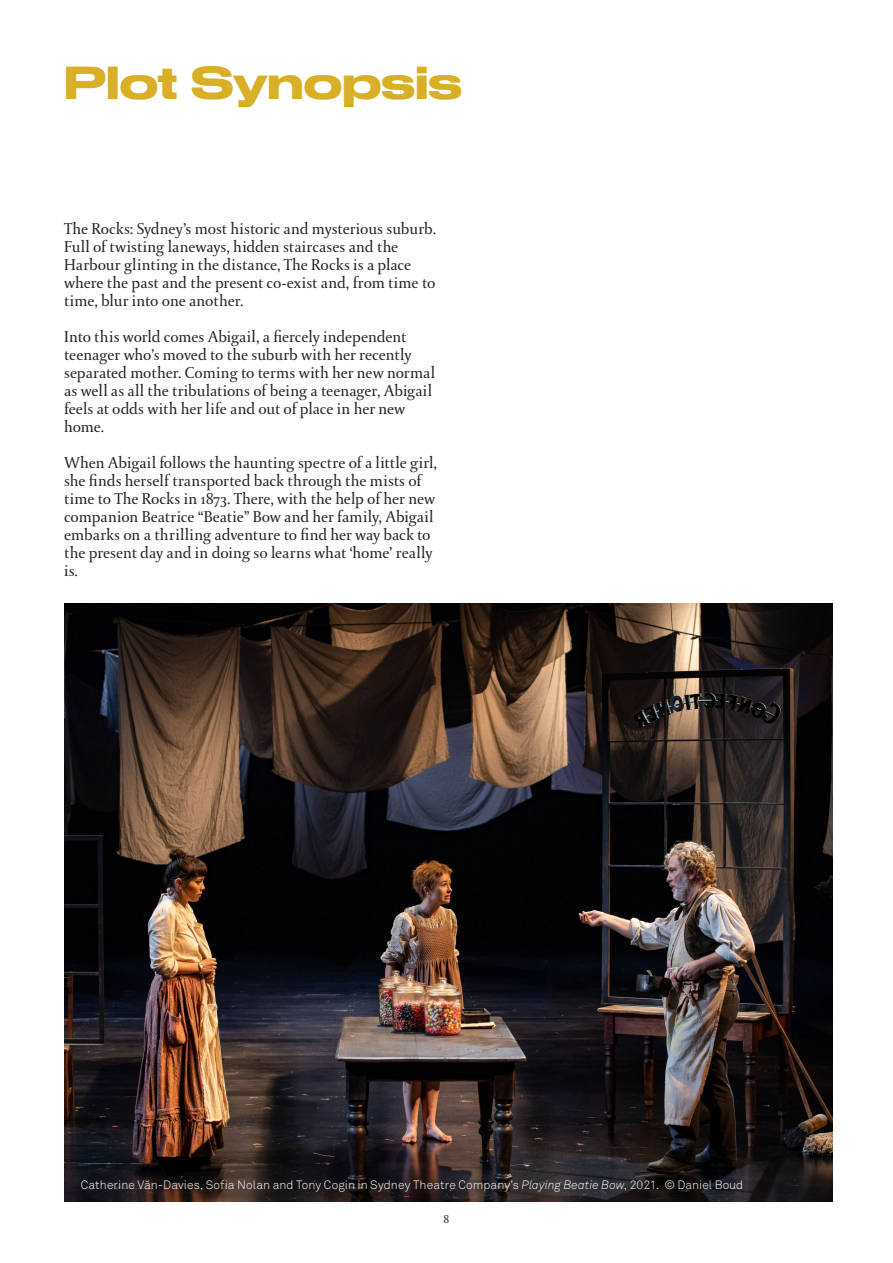
<style>
.page{position:relative;width:893px;height:1263px;background:#fff}
.page>*{position:absolute;margin:0;border:0;box-sizing:border-box;transform-origin:0 0}
.Page_Header{font:500 43.5px "Druk Wide";color:#d8af27}
.TP_JOB_NAME{font:16.5px/18px "DTL Paradox ST";letter-spacing:-.005em;color:#231f20}
.No_Spacing{font:300 12px "Akkurat Std";letter-spacing:.005em;color:#fff}
.t1{font:12px "DTL Paradox ST";color:#231f20}
.t2{font:300 10.8px "Akkurat Std";color:#fff}
.s1{font-style:italic}
</style>
<div class="page">
<img style="left:64px;top:604px;width:768px;height:597px">
<div style="left:73px;top:1171px;width:678px;height:28px;background:#231f20;opacity:.33"></div>
<p class="Page_Header" style="left:64px;top:47px;width:400px">Plot Synopsis</p>
<p class="TP_JOB_NAME" style="left:64px;top:220px;width:373px">The Rocks: Sydney’s most historic and mysterious suburb.<br>Full of twisting laneways, hidden staircases and the Harbour glinting in the distance, The Rocks is a place where the past and the present co-exist and, from time to time, blur into one another.</p>
<p class="TP_JOB_NAME" style="left:64px;top:328px;width:372px">Into this world comes Abigail, a fiercely independent teenager who’s moved to the suburb with her recently separated mother. Coming to terms with her new normal as well as all the tribulations of being a teenager, Abigail feels at odds with her life and out of place in her new home.</p>
<p class="TP_JOB_NAME" style="left:64px;top:454px;width:374px">When Abigail follows the haunting spectre of a little girl, she finds herself transported back through the mists of time to The Rocks in 1873. There, with the help of her new companion Beatrice “Beatie” Bow and her family, Abigail embarks on a thrilling adventure to find her way back to the present day and in doing so learns what ‘home’ really is.</p>
<p class="No_Spacing" style="left:81px;top:1177px;width:664px">Catherine Van-Davies, Sofia Nolan and Tony Cogin in Sydney Theatre Company’s <span class="s1">Playing Beatie Bow</span>, 2021. © Daniel Boud</p>
<p class="t2" style="left:145px;top:1177px;width:5px">˘</p>
<p class="t1" style="left:444px;top:1212px;width:7px">8</p>
</div>
